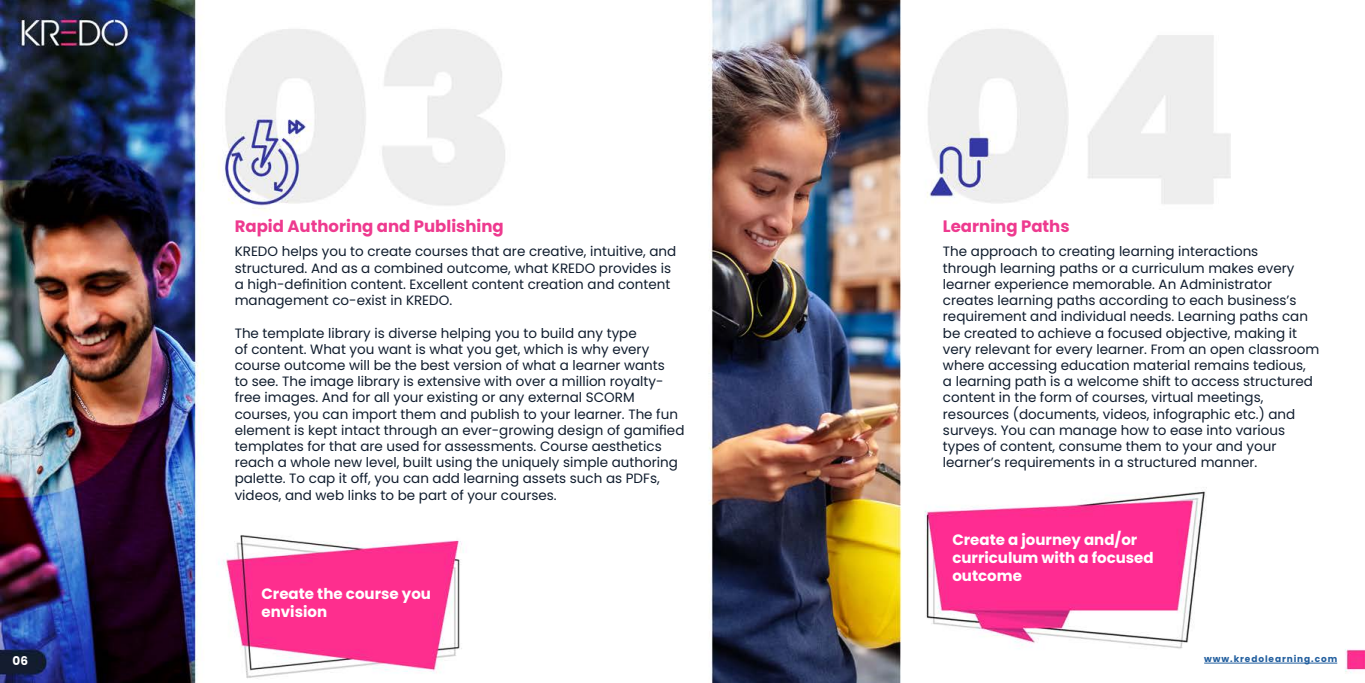
<style>
.page{position:relative;width:1365px;height:683px;background:#fff}
.page>*{position:absolute;margin:0;border:0;box-sizing:border-box;transform-origin:0 0}
.t1{font:700 16.5px "Poppins";color:#ee3a8f}
.t2{font:700 15px/18px "Poppins";color:#fff}
.t3{font:13.5px/16.2px "Poppins";color:#101d2e}
.t4{font:700 12px "Poppins";color:#fff}
.t5{font:700 9px "Poppins";letter-spacing:.1em;color:#215e9e}
</style>
<div class="page">
<img style="left:0;top:0;width:1365px;height:682px">
<hr style="left:1204px;top:662px;width:133px;height:1px;background:#215e9e">
<p class="t1" style="left:235px;top:216px;width:270px">Rapid Authoring and Publishing</p>
<p class="t1" style="left:943px;top:216px;width:128px">Learning Paths</p>
<p class="t3" style="left:235px;top:244px;width:443px">KREDO helps you to create courses that are creative, intuitive, and structured. And as a combined outcome, what KREDO provides is a high-definition content. Excellent content creation and content management co-exist in KREDO.</p>
<p class="t3" style="left:235px;top:325px;width:451px">The template library is diverse helping you to build any type<br>of content. What you want is what you get, which is why every course outcome will be the best version of what a learner wants<br>to see. The image library is extensive with over a million royalty&shy;free images. And for all your existing or any external SCORM courses, you can import them and publish to your learner. The fun element is kept intact through an ever-growing design of gamified templates for that are used for assessments. Course aesthetics reach a whole new level, built using the uniquely simple authoring palette. To cap it off, you can add learning assets such as PDFs, videos, and web links to be part of your courses.</p>
<p class="t2" style="left:261px;top:584px;width:171px">Create the course you envision</p>
<p class="t3" style="left:943px;top:244px;width:378px">The approach to creating learning interactions<br>through learning paths or a curriculum makes every learner experience memorable. An Administrator creates learning paths according to each business’s requirement and individual needs. Learning paths can be created to achieve a focused objective, making it very relevant for every learner. From an open classroom where accessing education material remains tedious,<br>a learning path is a welcome shift to access structured content in the form of courses, virtual meetings, resources (documents, videos, infographic etc.) and surveys. You can manage how to ease into various types of content, consume them to your and your learner’s requirements in a structured manner.</p>
<p class="t2" style="left:952px;top:531px;width:203px">Create a journey and/or curriculum with a focused outcome</p>
<p class="t4" style="left:13px;top:653px;width:17px">06</p>
<p class="t5" style="left:1204px;top:654px;width:135px">www.kredolearning.com</p>
</div>
